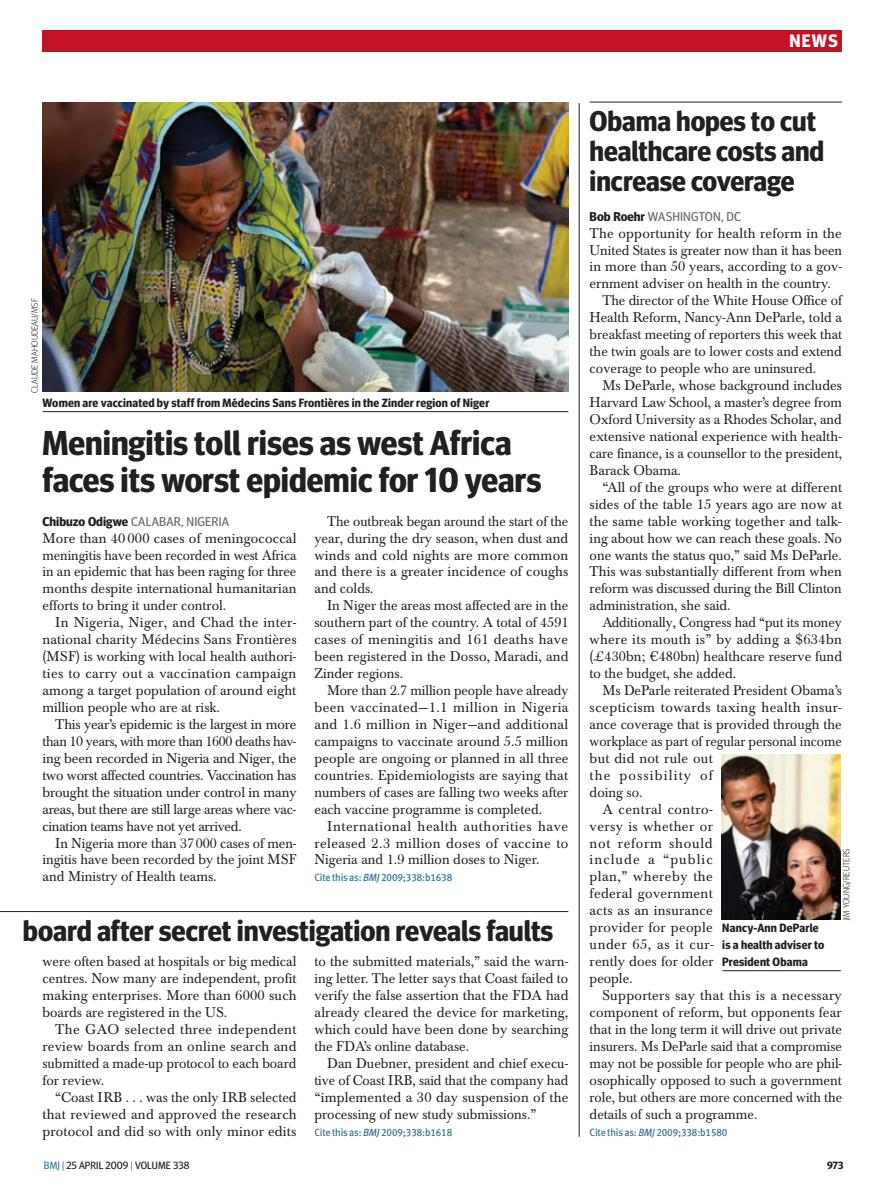
<style>
.page{position:relative;width:893px;height:1191px;background:#fff}
.page>*{position:absolute;margin:0;border:0;box-sizing:border-box;transform-origin:0 0}
.news_head_23bold{font:700 34.5px/37.5px "Meta Headline OT";color:#231f20}
.t1{font:700 29.25px "Meta Headline OT";color:#231f20}
.news_head_19bold{font:700 28.5px/30px "Meta Headline OT";color:#231f20}
.t2{font:700 18px "Meta Headline OT";color:#fff}
.news_body_3colm_ind{font:13.95px/17px "Baskerville BE";color:#231f20;text-align:justify}
.news_body_3colm_ind-2{font:13.95px/17px "Baskerville BE";color:#231f20;text-align:justify;scale:.96 1}
.news_body_3colm{font:13.95px/17px "Baskerville BE";color:#231f20;text-align:justify}
.news_byline_author{font:12.75px "Meta Headline OT";letter-spacing:.01em;color:#6c6d70}
.picture_caption{font:700 12px/17px "Meta Headline OT";letter-spacing:.015em;color:#231f20}
.citation{font:10.5px "Meta Medium LF";letter-spacing:-.015em;color:#3c7b93;scale:.95 1}
.t3{font:10.5px "Meta Headline OT";letter-spacing:.01em;color:#231f20}
.t4{font:700 10.5px "Meta Headline OT";color:#231f20}
.t5{font:300 9px "Meta Headline OT";letter-spacing:.015em;color:#231f20}
.s1{font-weight:700;color:#231f20}
.s2{font-style:italic}
.s3{color:#3c7b93}
.s4{font-weight:300}
</style>
<div class="page">
<div style="left:43px;top:30px;width:799px;height:21px;background:#c41324"></div>
<hr style="left:579px;top:103px;width:1px;height:1033px;background:#231f20">
<hr style="left:0;top:911px;width:568px;height:1px;background:#231f20">
<img style="left:43px;top:103px;width:525px;height:288px">
<img style="left:722px;top:754px;width:119px;height:165px">
<hr style="left:590px;top:102px;width:252px;height:1px;background:#231f20">
<hr style="left:43px;top:411px;width:525px;height:1px;background:#231f20">
<hr style="left:722px;top:970px;width:119px;height:1px;background:#231f20">
<p class="t2" style="left:789px;top:30px;width:50px">NEWS</p>
<p class="t5" style="left:29px;top:393px;width:96px;rotate:-90deg">Claude Mahoudeau/msf</p>
<p class="picture_caption" style="left:43px;top:394px;width:448px">Women are vaccinated by staff from Médecins Sans Frontières in the Zinder region of Niger</p>
<p class="news_head_23bold" style="left:43px;top:423px;width:500px">Meningitis toll rises as west Africa faces its worst epidemic for 10 years</p>
<p class="news_byline_author" style="left:43px;top:513px;width:188px"><span class="s1">Chibuzo Odigwe</span> CALABAR, NIGERIA</p>
<p class="news_body_3colm" style="left:43px;top:530px;width:255px">More than 40 000 cases of meningococcal meningitis have been recorded in west Africa in an epidemic that has been raging for three months despite international humanitarian efforts to bring it under control.</p>
<p class="news_body_3colm_ind" style="left:43px;top:614px;width:256px;text-indent:13px">In Nigeria, Niger, and Chad the inter&shy;national charity Médecins Sans Frontières (MSF) is working with local health authori&shy;ties to carry out a vaccination campaign among a target population of around eight million people who are at risk.</p>
<p class="news_body_3colm_ind" style="left:43px;top:716px;width:256px;text-indent:13px">This year’s epidemic is the largest in more than 10 years, with more than 1600 deaths hav&shy;ing been recorded in Nigeria and Niger, the two worst affected countries. Vaccination has brought the situation under control in many areas, but there are still large areas where vac&shy;cination teams have not yet arrived.</p>
<p class="news_body_3colm_ind" style="left:43px;top:834px;width:256px;text-indent:13px">In Nigeria more than 37000 cases of men&shy;ingitis have been recorded by the joint MSF and Ministry of Health teams.</p>
<p class="news_body_3colm_ind-2" style="left:314px;top:513px;width:266px;text-indent:13px">The outbreak began around the start of the year, during the dry season, when dust and winds and cold nights are more common and there is a greater incidence of coughs and colds.</p>
<p class="news_body_3colm_ind" style="left:314px;top:597px;width:256px;text-indent:13px">In Niger the areas most affected are in the southern part of the country. A total of 4591 cases of meningitis and 161 deaths have been registered in the Dosso, Maradi, and Zinder regions.</p>
<p class="news_body_3colm_ind-2" style="left:314px;top:682px;width:266px;text-indent:13px">More than 2.7 million people have already been vaccinated—1.1 million in Nigeria and 1.6 million in Niger—and additional campaigns to vaccinate around 5.5 million people are ongoing or planned in all three countries. Epidemiologists are saying that numbers of cases are falling two weeks after each vaccine programme is completed.</p>
<p class="news_body_3colm_ind" style="left:314px;top:817px;width:255px;text-indent:13px">International health authorities have released 2.3 million doses of vaccine to Nigeria and 1.9 million doses to Niger.</p>
<p class="citation" style="left:314px;top:871px;width:147px">Cite this as: <span class="s2">BMJ</span> 2009;338:b1638</p>
<h2 class="t1" style="left:23px;top:912px;width:532px">board after secret investigation reveals faults</h2>
<p class="news_body_3colm_ind" style="left:43px;top:953px;width:255px">were often based at hospitals or big medical centres. Now many are independent, profit making enterprises. More than 6000 such boards are registered in the US.</p>
<p class="news_body_3colm_ind" style="left:43px;top:1021px;width:255px;text-indent:13px">The GAO selected three independent review boards from an online search and submitted a made-up protocol to each board for review.</p>
<p class="news_body_3colm_ind" style="left:43px;top:1088px;width:256px;text-indent:13px">“Coast IRB . . . was the only IRB selected that reviewed and approved the research protocol and did so with only minor edits</p>
<p class="news_body_3colm_ind" style="left:314px;top:953px;width:256px">to the submitted materials,” said the warn&shy;ing letter. The letter says that Coast failed to verify the false assertion that the FDA had already cleared the device for marketing, which could have been done by searching the FDA’s online database.</p>
<p class="news_body_3colm_ind" style="left:314px;top:1054px;width:255px;text-indent:13px">Dan Duebner, president and chief execu&shy;tive of Coast IRB, said that the company had “implemented a 30 day suspension of the processing of new study submissions.”</p>
<p class="citation" style="left:314px;top:1125px;width:147px">Cite this as: <span class="s2">BMJ</span> 2009;338:b1618</p>
<p class="news_head_19bold" style="left:590px;top:105px;width:236px">Obama hopes to cut healthcare costs and increase coverage</p>
<p class="news_byline_author" style="left:590px;top:208px;width:153px"><span class="s1">Bob Roehr</span> WASHINGTON, DC</p>
<p class="news_body_3colm" style="left:590px;top:225px;width:254px">The opportunity for health reform in the United States is greater now than it has been in more than 50 years, according to a gov&shy;ernment adviser on health in the country.</p>
<p class="news_body_3colm_ind" style="left:590px;top:292px;width:254px;text-indent:13px">The director of the White House Office of Health Reform, Nancy-Ann DeParle, told a breakfast meeting of reporters this week that the twin goals are to lower costs and extend coverage to people who are uninsured.</p>
<p class="news_body_3colm_ind" style="left:590px;top:377px;width:254px;text-indent:13px">Ms DeParle, whose background includes Harvard Law School, a master’s degree from Oxford University as a Rhodes Scholar, and extensive national experience with health&shy;care finance, is a counsellor to the president, Barack Obama.</p>
<p class="news_body_3colm_ind" style="left:590px;top:479px;width:254px;text-indent:13px">“All of the groups who were at different sides of the table 15 years ago are now at the same table working together and talk&shy;ing about how we can reach these goals. No one wants the status quo,” said Ms DeParle.<br>This was substantially different from when reform was discussed during the Bill Clinton administration, she said.</p>
<p class="news_body_3colm_ind-2" style="left:590px;top:614px;width:264px;text-indent:13px">Additionally, Congress had “put its money where its mouth is” by adding a $634bn (£430bn; €480bn) healthcare reserve fund to the budget, she added.</p>
<p class="news_body_3colm_ind" style="left:590px;top:682px;width:254px;text-align:left;text-indent:13px">Ms DeParle reiterated President Obama’s scepticism towards taxing health insur&shy;ance coverage that is provided through the workplace as part of regular personal income but did not rule out<br>the possibility of<br>doing so.</p>
<p class="news_body_3colm_ind" style="left:590px;top:800px;width:126px;text-indent:13px">A central contro&shy;versy is whether or not reform should include a “public plan,” whereby the federal government acts as an insurance provider for people under 65, as it cur&shy;rently does for older people.</p>
<p class="news_body_3colm_ind" style="left:590px;top:987px;width:254px;text-indent:13px">Supporters say that this is a necessary component of reform, but opponents fear that in the long term it will drive out private insurers. Ms DeParle said that a compromise may not be possible for people who are phil&shy;osophically opposed to such a government role, but others are more concerned with the details of such a programme.</p>
<p class="citation" style="left:590px;top:1125px;width:147px">Cite this as: <span class="s2">BMJ</span> 2009;338:b1580</p>
<p class="t5" style="left:841px;top:920px;width:74px;rotate:-90deg">Jim Young/reuters</p>
<p class="picture_caption" style="left:722px;top:919px;width:104px">Nancy-Ann DeParle is a health adviser to<br>President Obama</p>
<p class="t3" style="left:44px;top:1159px;width:147px"><span class="s3">BMJ</span> <span class="s4">|</span> 25 APRIL 2009 <span class="s4">|</span> VOLUME 338</p>
<p class="t4" style="left:827px;top:1159px;width:18px">973</p>
</div>
